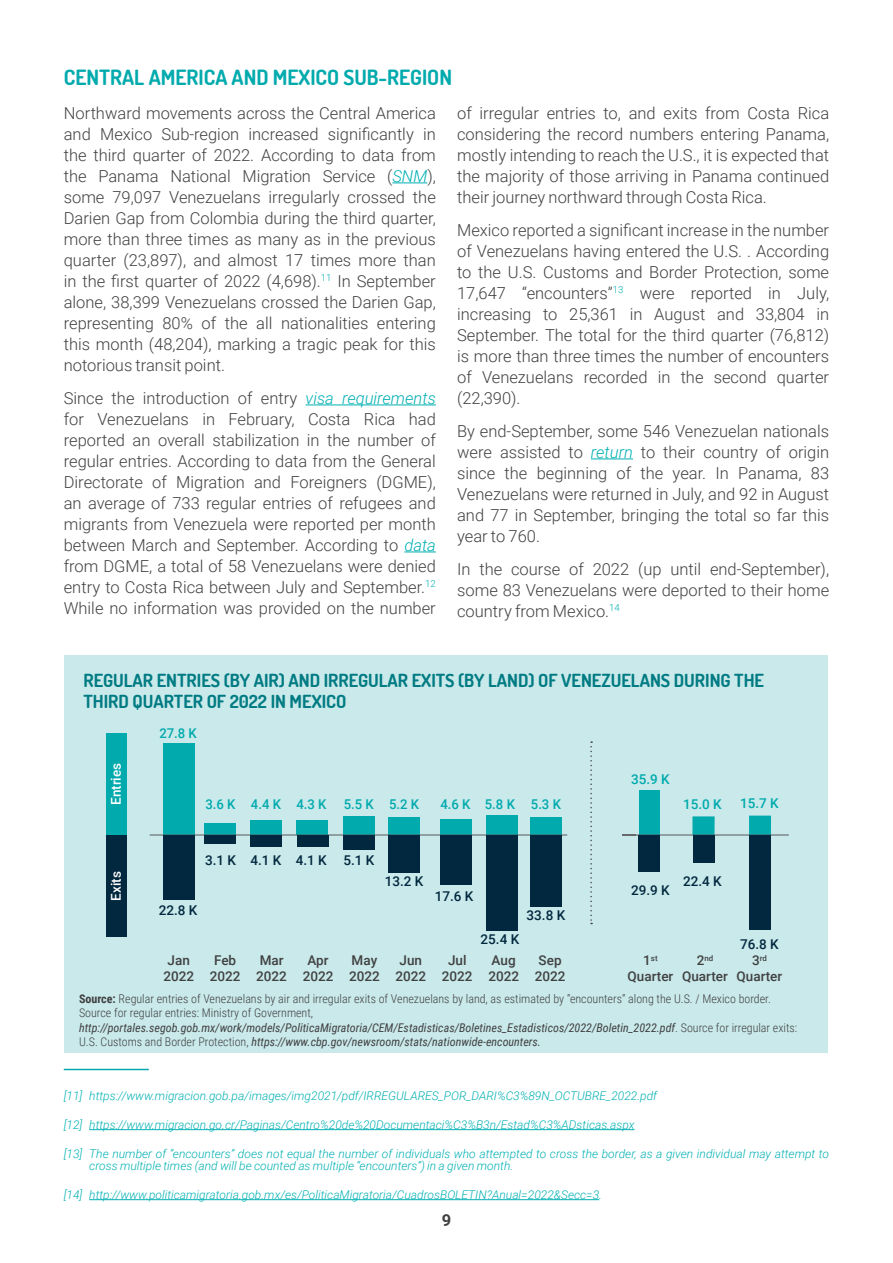
<style>
.page{position:relative;width:893px;height:1263px;background:#fff}
.page>*{position:absolute;margin:0;border:0;box-sizing:border-box;transform-origin:0 0}
.t1{font:700 21px "Dosis";color:#00aaad}
.t2{font:700 18px/21.6px "Dosis";color:#007b83}
.t3{font:300 16.5px/21px "Roboto";color:#414042;text-align:justify}
.t4{font:700 16.5px "Roboto";color:#414042}
.t5{font:500 13.5px/16.2px "Roboto";color:#414142;text-align:center}
.t6{font:500 13.5px "Roboto";color:#02283f}
.t7{font:500 13.5px "Roboto";color:#00aaad}
.t8{font:500 13.5px "Roboto";color:#fff}
.t9{font:italic 300 12px/12px "Roboto";color:#00b0b3}
.t10{font:300 12px/14.4px "Roboto Condensed";color:#414042}
.t11{font:500 7.8px "Roboto";color:#414142}
.s1{font-style:italic;color:#00b0b3}
.s2{font-size:13.5px}
.s3{font-weight:700}
.s4{font-weight:400;font-style:italic}
</style>
<div class="page">
<hr style="left:64px;top:1069px;width:85px;height:1px;background:#00aaad">
<hr style="left:89px;top:1129px;width:546px;height:1px;background:#00b0b3">
<hr style="left:89px;top:1199px;width:510px;height:1px;background:#00b0b3">
<hr style="left:392px;top:182px;width:35px;height:1px;background:#00b0b3">
<hr style="left:306px;top:404px;width:130px;height:1px;background:#00b0b3">
<hr style="left:404px;top:551px;width:32px;height:1px;background:#00b0b3">
<hr style="left:591px;top:458px;width:42px;height:1px;background:#00b0b3">
<div style="left:64px;top:655px;width:764px;height:398px;background:#c9e9ea"></div>
<div style="left:106px;top:733px;width:21px;height:102px;background:#00aaad"></div>
<div style="left:106px;top:835px;width:21px;height:102px;background:#02283f"></div>
<div style="left:530px;top:817px;width:31px;height:18px;background:#00aaad"></div>
<div style="left:486px;top:816px;width:31px;height:19px;background:#00aaad"></div>
<div style="left:440px;top:820px;width:31px;height:15px;background:#00aaad"></div>
<div style="left:389px;top:818px;width:31px;height:17px;background:#00aaad"></div>
<div style="left:343px;top:817px;width:31px;height:18px;background:#00aaad"></div>
<div style="left:297px;top:821px;width:31px;height:14px;background:#00aaad"></div>
<div style="left:250px;top:820px;width:31px;height:15px;background:#00aaad"></div>
<div style="left:205px;top:823px;width:31px;height:12px;background:#00aaad"></div>
<div style="left:163px;top:743px;width:31px;height:92px;background:#00aaad"></div>
<div style="left:749px;top:816px;width:22px;height:19px;background:#00aaad"></div>
<div style="left:692px;top:816px;width:23px;height:19px;background:#00aaad"></div>
<div style="left:639px;top:791px;width:21px;height:44px;background:#00aaad"></div>
<hr style="left:622px;top:835px;width:167px;height:1px;background:#58595b">
<svg style="left:622px;top:835px;width:14px;height:1px"></svg>
<div style="left:749px;top:835px;width:22px;height:95px;background:#02283f"></div>
<div style="left:693px;top:835px;width:21px;height:28px;background:#02283f"></div>
<div style="left:638px;top:835px;width:22px;height:37px;background:#02283f"></div>
<hr style="left:150px;top:835px;width:417px;height:1px;background:#58595b">
<div style="left:486px;top:835px;width:31px;height:95px;background:#02283f"></div>
<div style="left:530px;top:835px;width:31px;height:72px;background:#02283f"></div>
<div style="left:441px;top:835px;width:31px;height:50px;background:#02283f"></div>
<div style="left:389px;top:835px;width:31px;height:37px;background:#02283f"></div>
<div style="left:343px;top:835px;width:31px;height:14px;background:#02283f"></div>
<div style="left:297px;top:835px;width:31px;height:11px;background:#02283f"></div>
<div style="left:250px;top:835px;width:31px;height:11px;background:#02283f"></div>
<div style="left:204px;top:835px;width:31px;height:9px;background:#02283f"></div>
<div style="left:164px;top:835px;width:31px;height:65px;background:#02283f"></div>
<svg style="left:590px;top:741px;width:2px;height:183px"></svg>
<p class="t1" style="left:64px;top:64px;width:390px">CENTRAL AMERICA AND MEXICO SUB-REGION</p>
<p class="t3" style="left:64px;top:102px;width:374px">Northward movements across the Central America and Mexico Sub-region increased significantly in the third quarter of 2022. According to data from the Panama National Migration Service (<span class="s1">SNM</span>), some 79,097 Venezuelans irregularly crossed the Darien Gap from Colombia during the third quarter, more than three times as many as in the previous quarter (23,897), and almost 17 times more than in the first quarter of 2022 (4,698).<sup>11</sup> In September alone, 38,399 Venezuelans crossed the Darien Gap, representing 80% of the all nationalities entering this month (48,204), marking a tragic peak for this notorious transit point.</p>
<p class="t3" style="left:64px;top:387px;width:374px">Since the introduction of entry <span class="s1">visa requirements </span>for Venezuelans in February, Costa Rica had reported an overall stabilization in the number of regular entries. According to data from the General Directorate of Migration and Foreigners (DGME), an average of 733 regular entries of refugees and migrants from Venezuela were reported per month between March and September. According to <span class="s1">data </span>from DGME, a total of 58 Venezuelans were denied entry to Costa Rica between July and September.<sup>12<br></sup>While no information was provided on the number</p>
<p class="t3" style="left:457px;top:102px;width:374px">of irregular entries to, and exits from Costa Rica considering the record numbers entering Panama, mostly intending to reach the U.S., it is expected that the majority of those arriving in Panama continued their journey northward through Costa Rica.</p>
<p class="t3" style="left:457px;top:219px;width:374px">Mexico reported a significant increase in the number of Venezuelans having entered the U.S. . According to the U.S. Customs and Border Protection, some 17,647 “encounters”<sup>13</sup> were reported in July, increasing to 25,361 in August and 33,804 in September. The total for the third quarter (76,812) is more than three times the number of encounters of Venezuelans recorded in the second quarter (22,390).</p>
<p class="t3" style="left:457px;top:420px;width:374px">By end-September, some 546 Venezuelan nationals were assisted to <span class="s1">return</span> to their country of origin since the beginning of the year. In Panama, 83<br>Venezuelans were returned in July, and 92 in August and 77 in September, bringing the total so far this year to 760.</p>
<p class="t3" style="left:457px;top:558px;width:374px">In the course of 2022 (up until end-September), some 83 Venezuelans were deported to their home country from Mexico.<sup>14</sup></p>
<p class="t2" style="left:83px;top:669px;width:682px">REGULAR ENTRIES (BY AIR) AND IRREGULAR EXITS (BY LAND) OF VENEZUELANS DURING THE<br>THIRD QUARTER OF 2022 IN MEXICO</p>
<p class="t8" style="left:106px;top:805px;width:44px;rotate:-90deg">Entries</p>
<p class="t8" style="left:106px;top:900px;width:31px;rotate:-90deg">Exits</p>
<p class="t7" style="left:159px;top:723px;width:39px">27.8 K</p>
<p class="t7" style="left:205px;top:795px;width:122px">3.6 K 4.4 K 4.3 K</p>
<p class="t7" style="left:344px;top:795px;width:77px">5.5 K 5.2 K</p>
<p class="t7" style="left:440px;top:795px;width:122px">4.6 K 5.8 K 5.3 K</p>
<p class="t7" style="left:631px;top:769px;width:40px">35.9 K</p>
<p class="t7" style="left:683px;top:795px;width:40px">15.0 K</p>
<p class="t7" style="left:740px;top:793px;width:40px">15.7 K</p>
<p class="t6" style="left:205px;top:850px;width:171px">3.1 K 4.1 K 4.1 K 5.1 K</p>
<p class="t6" style="left:159px;top:901px;width:40px">22.8 K</p>
<p class="t6" style="left:385px;top:872px;width:40px">13.2 K</p>
<p class="t6" style="left:435px;top:886px;width:40px">17.6 K</p>
<p class="t6" style="left:527px;top:906px;width:40px">33.8 K</p>
<p class="t6" style="left:481px;top:930px;width:40px">25.4 K</p>
<p class="t6" style="left:631px;top:880px;width:40px">29.9 K</p>
<p class="t5" style="left:163px;top:952px;width:32px">Jan<br>2022</p>
<p class="t5" style="left:210px;top:952px;width:32px">Feb<br>2022</p>
<p class="t5" style="left:256px;top:952px;width:32px;text-align:left">Mar<br>2022</p>
<p class="t5" style="left:303px;top:952px;width:32px">Apr<br>2022</p>
<p class="t5" style="left:349px;top:952px;width:32px;text-align:left">May<br>2022</p>
<p class="t5" style="left:488px;top:952px;width:32px;text-align:left">Aug<br>2022</p>
<p class="t5" style="left:442px;top:952px;width:32px">Jul<br>2022</p>
<p class="t5" style="left:395px;top:952px;width:32px">Jun<br>2022</p>
<p class="t5" style="left:535px;top:952px;width:32px;text-align:left">Sep<br>2022</p>
<p class="t11" style="left:643px;top:952px;width:16px"><span class="s2">1</span>st</p>
<p class="t5" style="left:628px;top:968px;width:47px">Quarter</p>
<p class="t6" style="left:683px;top:872px;width:40px">22.4 K</p>
<p class="t11" style="left:697px;top:952px;width:18px"><span class="s2">2</span>nd</p>
<p class="t5" style="left:682px;top:968px;width:47px">Quarter</p>
<p class="t6" style="left:740px;top:934px;width:40px">76.8 K</p>
<p class="t11" style="left:752px;top:952px;width:16px"><span class="s2">3</span>rd</p>
<p class="t5" style="left:737px;top:968px;width:47px">Quarter</p>
<p class="t10" style="left:79px;top:991px;width:720px"><span class="s3">Source:</span> Regular entries of Venezuelans by air and irregular exits of Venezuelans by land, as estimated by “encounters” along the U.S. / Mexico border.<br>Source for regular entries: Ministry of Government, <span class="s4">http://portales.segob.gob.mx/work/models/PoliticaMigratoria/CEM/Estadisticas/Boletines_Estadisticos/2022/Boletin_2022.pdf</span>. Source for irregular exits:<br>U.S. Customs and Border Protection, <span class="s4">https://www.cbp.gov/newsroom/stats/nationwide-encounters.</span></p>
<p class="t9" style="left:64px;top:1089px;width:595px">[11] https://www.migracion.gob.pa/images/img2021/pdf/IRREGULARES_POR_DARI%C3%89N_OCTUBRE_2022.pdf</p>
<p class="t9" style="left:64px;top:1118px;width:572px">[12] https://www.migracion.go.cr/Paginas/Centro%20de%20Documentaci%C3%B3n/Estad%C3%ADsticas.aspx</p>
<p class="t9" style="left:89px;top:1147px;width:741px;text-indent:-26px">[13] The number of “encounters” does not equal the number of individuals who attempted to cross the border, as a given individual may attempt to cross multiple times (and will be counted as multiple “encounters”) in a given month.</p>
<p class="t9" style="left:64px;top:1188px;width:540px">[14] http://www.politicamigratoria.gob.mx/es/PoliticaMigratoria/CuadrosBOLETIN?Anual=2022&amp;Secc=3.</p>
<p class="t4" style="left:442px;top:1209px;width:11px">9</p>
</div>
